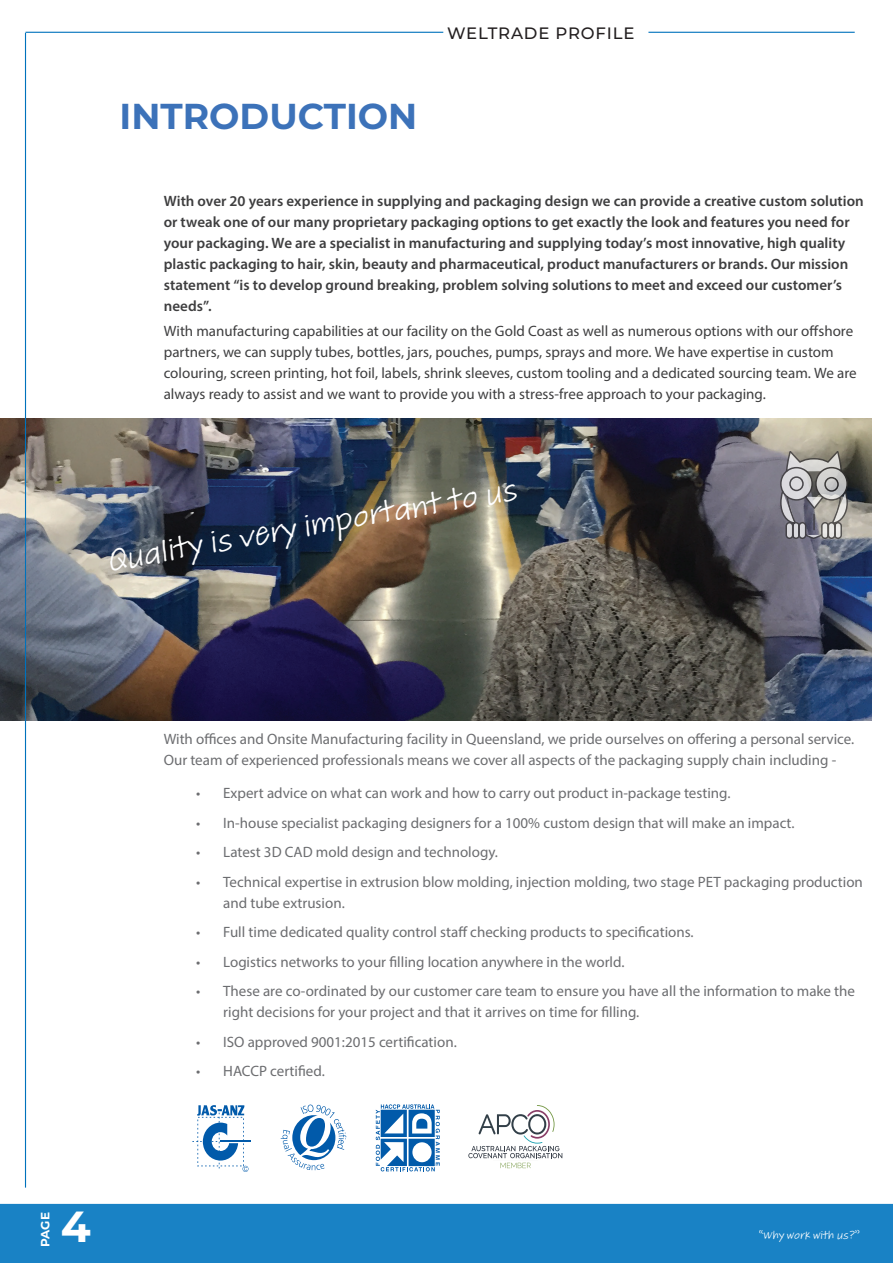
<style>
.page{position:relative;width:893px;height:1263px;background:#fff}
.page>*{position:absolute;margin:0;border:0;box-sizing:border-box;transform-origin:0 0}
.t1{font:700 43.5px "Montserrat";color:#fff}
.t2{font:700 36px "Montserrat";color:#3c72b9}
.t3{font:33px "Adobe Handwriting Tiffany";color:#fff}
.t4{font:500 16.5px "Montserrat";letter-spacing:.05em;color:#231f20}
.t5{font:15px/21px "Myriad Pro";color:#6c6d70}
.t6{font:600 15px/21px "Myriad Pro";color:#3e3e3f}
.t7{font:15px/21px "Myriad Pro";color:#3e3e3f}
.t8{font:12px "Adobe Handwriting Tiffany";color:#fff}
.t9{font:700 12px "Montserrat";color:#fff}
</style>
<div class="page">
<img style="left:0;top:419px;width:872px;height:302px">
<svg style="left:779px;top:451px;width:70px;height:89px;background:#9b9a9b"></svg>
<hr style="left:25px;top:33px;width:1px;height:1154px;background:#0072bc">
<div style="left:0;top:1204px;width:893px;height:59px;background:#1982c5"></div>
<hr style="left:26px;top:32px;width:417px;height:1px;background:#0072bc">
<hr style="left:648px;top:32px;width:207px;height:1px;background:#0072bc">
<svg style="left:468px;top:1105px;width:94px;height:63px"></svg>
<svg style="left:376px;top:1104px;width:64px;height:67px"></svg>
<svg style="left:281px;top:1104px;width:65px;height:66px"></svg>
<hr style="left:221px;top:1140px;width:30px;height:1px;background:#015aaa">
<svg style="left:192px;top:1105px;width:56px;height:67px"></svg>
<h2 class="t2" style="left:120px;top:90px;width:299px">INTRODUCTION</h2>
<p class="t4" style="left:447px;top:21px;width:189px">WELTRADE PROFILE</p>
<p class="t6" style="left:164px;top:190px;width:701px">With over 20 years experience in supplying and packaging design we can provide a creative custom solution or tweak one of our many proprietary packaging options to get exactly the look and features you need for your packaging. We are a specialist in manufacturing and supplying today’s most innovative, high quality plastic packaging to hair, skin, beauty and pharmaceutical, product manufacturers or brands. Our mission statement “is to develop ground breaking, problem solving solutions to meet and exceed our customer’s needs”.</p>
<p class="t7" style="left:164px;top:321px;width:695px">With manufacturing capabilities at our facility on the Gold Coast as well as numerous options with our offshore partners, we can supply tubes, bottles, jars, pouches, pumps, sprays and more. We have expertise in custom colouring, screen printing, hot foil, labels, shrink sleeves, custom tooling and a dedicated sourcing team. We are always ready to assist and we want to provide you with a stress-free approach to your packaging.</p>
<h3 class="t3" style="left:104px;top:538px;width:417px;rotate:-10deg">Quality is very important to us</h3>
<p class="t9" style="left:37px;top:1247px;width:36px;rotate:-90deg">PAGE</p>
<h1 class="t1" style="left:61px;top:1195px;width:31px">4</h1>
<p class="t5" style="left:164px;top:728px;width:692px">With offices and Onsite Manufacturing facility in Queensland, we pride ourselves on offering a personal service.<br>Our team of experienced professionals means we cover all aspects of the packaging supply chain including -</p>
<p class="t5" style="left:196px;top:783px;width:536px">• Expert advice on what can work and how to carry out product in-package testing.</p>
<p class="t5" style="left:196px;top:812px;width:600px">• In-house specialist packaging designers for a 100% custom design that will make an impact.</p>
<p class="t5" style="left:196px;top:842px;width:303px">• Latest 3D CAD mold design and technology.</p>
<p class="t5" style="left:223px;top:871px;width:641px;text-indent:-27px">• Technical expertise in extrusion blow molding, injection molding, two stage PET packaging production and tube extrusion.</p>
<p class="t5" style="left:196px;top:922px;width:499px">• Full time dedicated quality control staff checking products to specifications.</p>
<p class="t5" style="left:196px;top:951px;width:430px">• Logistics networks to your filling location anywhere in the world.</p>
<p class="t5" style="left:223px;top:981px;width:633px;text-indent:-27px">• These are co-ordinated by our customer care team to ensure you have all the information to make the right decisions for your project and that it arrives on time for filling.</p>
<p class="t5" style="left:196px;top:1031px;width:262px">• ISO approved 9001:2015 certification.</p>
<p class="t5" style="left:196px;top:1061px;width:130px">• HACCP certified.</p>
<p class="t8" style="left:758px;top:1227px;width:103px">“Why work with us?”</p>
</div>
